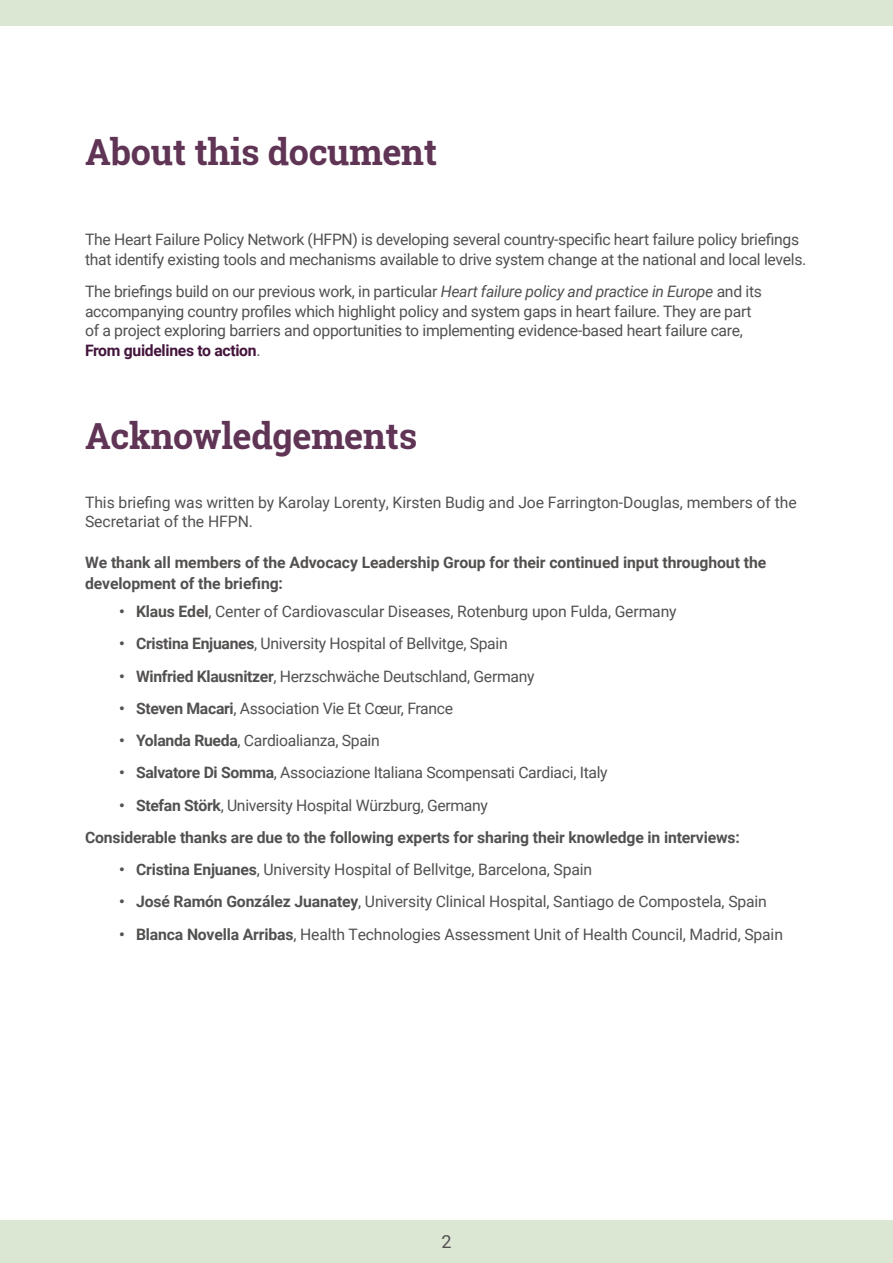
<style>
.page{position:relative;width:893px;height:1263px;background:#fff}
.page>*{position:absolute;margin:0;border:0;box-sizing:border-box;transform-origin:0 0}
.t1{font:700 36px "Roboto Slab";letter-spacing:-.01em;color:#603455}
.t2{font:18px "Roboto";color:#535150}
.Body{font:15.75px/19.5px "Roboto";letter-spacing:-.02em;color:#535150}
.Body-2{font:700 15.75px/21px "Roboto";letter-spacing:-.005em;color:#535150}
.s1{font-style:italic}
.s2{font-weight:700;color:#44153c}
.s3{font-weight:700}
</style>
<div class="page">
<div style="left:0;top:0;width:893px;height:26px;background:#dbe6d3"></div>
<div style="left:0;top:1220px;width:893px;height:43px;background:#dbe6d3"></div>
<h1 class="t1" style="left:85px;top:128px;width:354px">About this document</h1>
<p class="Body" style="left:85px;top:229px;width:723px">The Heart Failure Policy Network (HFPN) is developing several country-specific heart failure policy briefings that identify existing tools and mechanisms available to drive system change at the national and local levels.</p>
<p class="Body" style="left:85px;top:281px;width:678px">The briefings build on our previous work, in particular <span class="s1">Heart failure policy and practice in Europe</span> and its accompanying country profiles which highlight policy and system gaps in heart failure. They are part of a project exploring barriers and opportunities to implementing evidence-based heart failure care, <span class="s2">From guidelines to action</span>.</p>
<h1 class="t1" style="left:85px;top:412px;width:334px">Acknowledgements</h1>
<h3 class="Body" style="left:85px;top:492px;width:713px">This briefing was written by Karolay Lorenty, Kirsten Budig and Joe Farrington-Douglas, members of the<br>Secretariat of the HFPN.</h3>
<h3 class="Body-2" style="left:85px;top:551px;width:683px">We thank all members of the Advocacy Leadership Group for their continued input throughout the development of the briefing:</h3>
<p class="Body" style="left:119px;top:601px;width:559px"><span class="s3">• Klaus Edel</span>, Center of Cardiovascular Diseases, Rotenburg upon Fulda, Germany</p>
<p class="Body" style="left:119px;top:633px;width:390px"><span class="s3">• Cristina Enjuanes</span>, University Hospital of Bellvitge, Spain</p>
<p class="Body" style="left:119px;top:666px;width:417px"><span class="s3">• Winfried Klausnitzer</span>, Herzschwäche Deutschland, Germany</p>
<p class="Body" style="left:119px;top:698px;width:336px"><span class="s3">• Steven Macari</span>, Association Vie Et Cœur, France</p>
<p class="Body" style="left:119px;top:730px;width:262px"><span class="s3">• Yolanda Rueda</span>, Cardioalianza, Spain</p>
<p class="Body" style="left:119px;top:762px;width:490px"><span class="s3">• Salvatore Di Somma</span>, Associazione Italiana Scompensati Cardiaci, Italy</p>
<p class="Body" style="left:119px;top:795px;width:370px"><span class="s3">• Stefan Störk</span>, University Hospital Würzburg, Germany</p>
<p class="Body-2" style="left:85px;top:826px;width:656px">Considerable thanks are due to the following experts for sharing their knowledge in interviews:</p>
<p class="Body" style="left:119px;top:859px;width:475px"><span class="s3">• Cristina Enjuanes</span>, University Hospital of Bellvitge, Barcelona, Spain</p>
<p class="Body" style="left:119px;top:891px;width:649px"><span class="s3">• José Ramón González Juanatey</span>, University Clinical Hospital, Santiago de Compostela, Spain</p>
<p class="Body" style="left:119px;top:924px;width:665px"><span class="s3">• Blanca Novella Arribas</span>, Health Technologies Assessment Unit of Health Council, Madrid, Spain</p>
<p class="t2" style="left:441px;top:1229px;width:12px">2</p>
</div>
